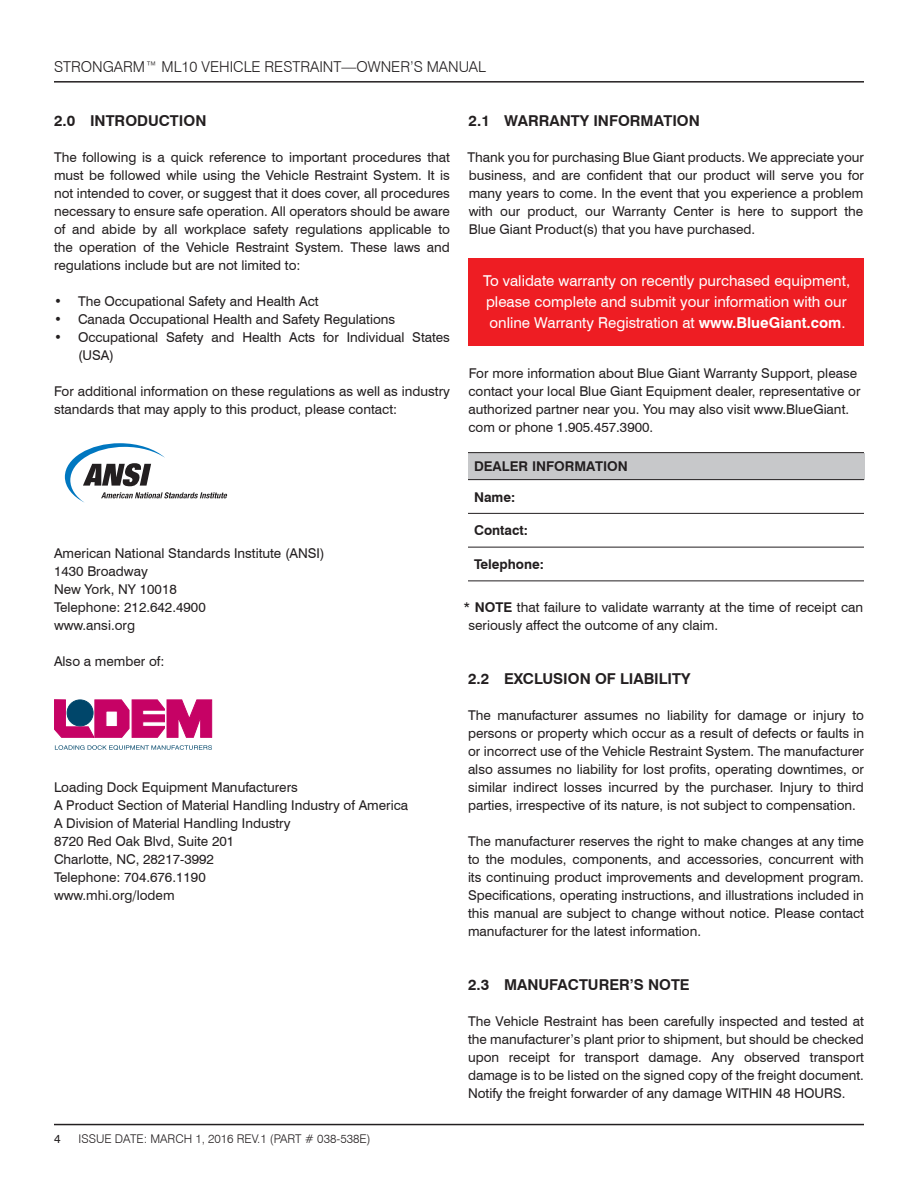
<style>
.page{position:relative;width:918px;height:1188px;background:#fff}
.page>*{position:absolute;margin:0;border:0;box-sizing:border-box;transform-origin:0 0}
.Body_Copy{font:15px/21px "Swiss 721 BT";color:#fff}
.Headers_with_Number{font:700 15px "Swiss 721 BT";color:#231f20}
.t1{font:300 15px "Swiss 721 BT";color:#231f20}
.Body_Copy-2{font:13.5px/18px "Swiss 721 BT";color:#231f20;text-align:justify}
.Body_Bullets{font:13.5px/18px "Swiss 721 BT";color:#231f20}
.Body_Copy-3{font:700 13.5px "Swiss 721 BT";color:#231f20}
.t2{font:300 12px "Swiss 721 BT";color:#231f20}
.t3{font:12px "Swiss 721 BT";color:#231f20}
.s1{font-weight:700}
</style>
<div class="page">
<hr style="left:54px;top:1124px;width:810px;height:1px;background:#231f20">
<hr style="left:54px;top:81px;width:810px;height:2px;background:#231f20">
<svg style="left:65px;top:443px;width:162px;height:60px"></svg>
<svg style="left:55px;top:745px;width:157px;height:5px"></svg>
<svg style="left:54px;top:699px;width:158px;height:39px;background:#be3883"></svg>
<div style="left:468px;top:258px;width:396px;height:88px;background:#ee1d23"></div>
<div style="left:468px;top:453px;width:396px;height:27px;background:#c7c8ca"></div>
<hr style="left:468px;top:452px;width:396px;height:1px;background:#231f20">
<hr style="left:468px;top:479px;width:396px;height:1px;background:#231f20">
<hr style="left:468px;top:513px;width:396px;height:1px;background:#231f20">
<hr style="left:468px;top:547px;width:396px;height:1px;background:#231f20">
<hr style="left:468px;top:580px;width:396px;height:1px;background:#231f20">
<p class="t1" style="left:54px;top:57px;width:434px">STRONGARM™ ML10 VEHICLE RESTRAINT—OWNER’S MANUAL</p>
<p class="Headers_with_Number" style="left:54px;top:112px;width:154px">2.0 INTRODUCTION</p>
<p class="Body_Copy-2" style="left:54px;top:148px;width:398px">The following is a quick reference to important procedures that must be followed while using the Vehicle Restraint System. It is not intended to cover, or suggest that it does cover, all procedures necessary to ensure safe operation. All operators should be aware of and abide by all workplace safety regulations applicable to the operation of the Vehicle Restraint System. These laws and regulations include but are not limited to:</p>
<p class="Body_Bullets" style="left:54px;top:292px;width:266px">• The Occupational Safety and Health Act</p>
<p class="Body_Bullets" style="left:54px;top:310px;width:343px">• Canada Occupational Health and Safety Regulations</p>
<p class="Body_Bullets" style="left:78px;top:328px;width:374px;text-indent:-24px">• Occupational Safety and Health Acts for Individual States (USA)</p>
<p class="Body_Copy-2" style="left:54px;top:382px;width:398px">For additional information on these regulations as well as industry standards that may apply to this product, please contact:</p>
<p class="Body_Copy-2" style="left:54px;top:544px;width:272px">American National Standards Institute (ANSI)</p>
<p class="Body_Copy-2" style="left:54px;top:562px;width:95px">1430 Broadway</p>
<p class="Body_Copy-2" style="left:54px;top:580px;width:124px">New York, NY 10018</p>
<p class="Body_Copy-2" style="left:54px;top:598px;width:153px">Telephone: 212.642.4900</p>
<p class="Body_Copy-2" style="left:54px;top:616px;width:83px">www.ansi.org</p>
<p class="Body_Copy-2" style="left:54px;top:652px;width:112px">Also a member of:</p>
<p class="Body_Copy-2" style="left:54px;top:778px;width:245px">Loading Dock Equipment Manufacturers</p>
<p class="Body_Copy-2" style="left:54px;top:796px;width:356px">A Product Section of Material Handling Industry of America</p>
<p class="Body_Copy-2" style="left:54px;top:814px;width:238px">A Division of Material Handling Industry</p>
<p class="Body_Copy-2" style="left:54px;top:832px;width:182px">8720 Red Oak Blvd, Suite 201</p>
<p class="Body_Copy-2" style="left:54px;top:850px;width:162px">Charlotte, NC, 28217-3992</p>
<p class="Body_Copy-2" style="left:54px;top:868px;width:153px">Telephone: 704.676.1190</p>
<p class="Body_Copy-2" style="left:54px;top:886px;width:122px">www.mhi.org/lodem</p>
<p class="Headers_with_Number" style="left:469px;top:112px;width:233px">2.1 WARRANTY INFORMATION</p>
<p class="Body_Copy-2" style="left:468px;top:148px;width:398px">Thank you for purchasing Blue Giant products. We appreciate your business, and are confident that our product will serve you for many years to come. In the event that you experience a problem with our product, our Warranty Center is here to support the Blue Giant Product(s) that you have purchased.</p>
<p class="Body_Copy" style="left:483px;top:271px;width:368px">To validate warranty on recently purchased equipment, please complete and submit your information with our online Warranty Registration at <span class="s1">www.BlueGiant.com</span>.</p>
<p class="Body_Copy-2" style="left:468px;top:364px;width:394px;text-align:left">For more information about Blue Giant Warranty Support, please contact your local Blue Giant Equipment dealer, representative or authorized partner near you. You may also visit www.BlueGiant. com or phone 1.905.457.3900.</p>
<p class="Body_Copy-3" style="left:474px;top:458px;width:155px">DEALER INFORMATION</p>
<p class="Body_Copy-3" style="left:474px;top:489px;width:43px">Name:</p>
<p class="Body_Copy-3" style="left:474px;top:522px;width:56px">Contact:</p>
<p class="Body_Copy-3" style="left:474px;top:556px;width:71px">Telephone:</p>
<p class="Body_Copy-2" style="left:469px;top:598px;width:396px;text-indent:-5px">* <span class="s1">NOTE</span> that failure to validate warranty at the time of receipt can seriously affect the outcome of any claim.</p>
<p class="Headers_with_Number" style="left:468px;top:670px;width:224px">2.2 EXCLUSION OF LIABILITY</p>
<p class="Body_Copy-2" style="left:468px;top:706px;width:398px">The manufacturer assumes no liability for damage or injury to persons or property which occur as a result of defects or faults in or incorrect use of the Vehicle Restraint System. The manufacturer also assumes no liability for lost profits, operating downtimes, or similar indirect losses incurred by the purchaser. Injury to third parties, irrespective of its nature, is not subject to compensation.</p>
<p class="Body_Copy-2" style="left:468px;top:832px;width:398px">The manufacturer reserves the right to make changes at any time to the modules, components, and accessories, concurrent with its continuing product improvements and development program.<br>Specifications, operating instructions, and illustrations included in this manual are subject to change without notice. Please contact manufacturer for the latest information.</p>
<p class="t3" style="left:54px;top:1132px;width:8px">4</p>
<p class="t2" style="left:79px;top:1132px;width:294px">ISSUE DATE: MARCH 1, 2016 REV.1 (PART # 038-538E)</p>
<p class="Headers_with_Number" style="left:468px;top:976px;width:223px">2.3 MANUFACTURER’S NOTE</p>
<p class="Body_Copy-2" style="left:468px;top:1012px;width:398px">The Vehicle Restraint has been carefully inspected and tested at the manufacturer’s plant prior to shipment, but should be checked upon receipt for transport damage. Any observed transport damage is to be listed on the signed copy of the freight document.<br>Notify the freight forwarder of any damage WITHIN 48 HOURS.</p>
</div>
